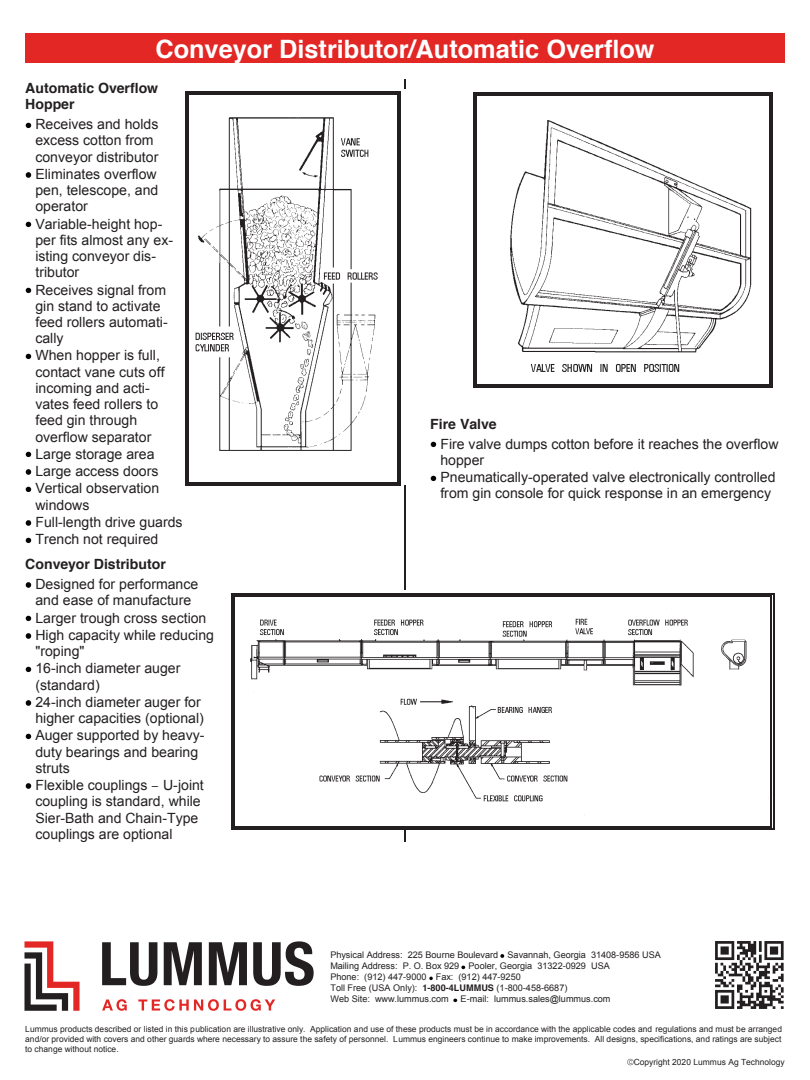
<style>
.page{position:relative;width:810px;height:1080px;background:#fff}
.page>*{position:absolute;margin:0;border:0;box-sizing:border-box;transform-origin:0 0}
.t1{font:700 25.31px "Helvetica";color:#fff}
.t2{font:14.06px/16.6px "Arial";color:#231f20}
.t3{font:700 14.06px/16.4px "Helvetica";color:#231f20}
.t4{font:9.12px/11.1px "Arial";color:#231f20}
.t5{font:8.44px/9.7px "Arial";color:#231f20;text-align:justify}
.s1{font-style:inherit}
.s2{font-family:"Helvetica";font-weight:700}
</style>
<div class="page">
<div style="left:25px;top:34px;width:760px;height:29px;background:#e22725"></div>
<svg style="left:501px;top:954px;width:4px;height:4px"></svg>
<svg style="left:462px;top:965px;width:4px;height:5px"></svg>
<svg style="left:429px;top:976px;width:4px;height:5px"></svg>
<svg style="left:454px;top:998px;width:4px;height:5px"></svg>
<svg style="left:627px;top:1058px;width:7px;height:8px"></svg>
<img style="left:25px;top:122px;width:7px;height:7px">
<img style="left:25px;top:172px;width:7px;height:6px">
<img style="left:25px;top:221px;width:7px;height:7px">
<img style="left:25px;top:287px;width:7px;height:7px">
<img style="left:25px;top:353px;width:7px;height:7px">
<img style="left:25px;top:451px;width:7px;height:42px">
<img style="left:25px;top:520px;width:7px;height:24px">
<img style="left:25px;top:582px;width:7px;height:6px">
<img style="left:25px;top:615px;width:7px;height:24px">
<img style="left:25px;top:666px;width:7px;height:7px">
<img style="left:25px;top:700px;width:7px;height:6px">
<img style="left:25px;top:733px;width:7px;height:7px">
<img style="left:25px;top:783px;width:7px;height:6px">
<img style="left:430px;top:441px;width:7px;height:7px">
<img style="left:430px;top:475px;width:7px;height:7px">
<hr style="left:405px;top:486px;width:1px;height:104px;background:#231f20">
<svg style="left:405px;top:829px;width:1px;height:13px"></svg>
<img style="left:476px;top:96px;width:294px;height:289px">
<hr style="left:476px;top:93px;width:294px;height:1px;background:#231f20">
<hr style="left:476px;top:95px;width:294px;height:1px;background:#231f20">
<hr style="left:473px;top:96px;width:1px;height:289px;background:#231f20">
<hr style="left:475px;top:96px;width:1px;height:289px;background:#231f20">
<hr style="left:772px;top:96px;width:1px;height:289px;background:#231f20">
<hr style="left:770px;top:96px;width:1px;height:289px;background:#231f20">
<hr style="left:476px;top:387px;width:294px;height:1px;background:#231f20">
<hr style="left:476px;top:385px;width:294px;height:1px;background:#231f20">
<img style="left:189px;top:94px;width:208px;height:389px">
<hr style="left:189px;top:91px;width:208px;height:1px;background:#231f20">
<hr style="left:189px;top:93px;width:208px;height:1px;background:#231f20">
<svg style="left:397px;top:79px;width:9px;height:15px"></svg>
<hr style="left:186px;top:94px;width:1px;height:389px;background:#231f20">
<hr style="left:188px;top:94px;width:1px;height:389px;background:#231f20">
<hr style="left:399px;top:94px;width:1px;height:389px;background:#231f20">
<hr style="left:397px;top:94px;width:1px;height:389px;background:#231f20">
<hr style="left:189px;top:485px;width:208px;height:1px;background:#231f20">
<hr style="left:189px;top:483px;width:208px;height:1px;background:#231f20">
<img style="left:235px;top:596px;width:536px;height:230px">
<svg style="left:231px;top:593px;width:4px;height:3px"></svg>
<hr style="left:235px;top:593px;width:536px;height:1px;background:#231f20">
<hr style="left:235px;top:595px;width:536px;height:1px;background:#231f20">
<hr style="left:231px;top:596px;width:1px;height:230px;background:#231f20">
<hr style="left:233px;top:596px;width:2px;height:230px;background:#231f20">
<hr style="left:773px;top:596px;width:1px;height:230px;background:#231f20">
<hr style="left:771px;top:596px;width:1px;height:230px;background:#231f20">
<svg style="left:231px;top:826px;width:4px;height:3px"></svg>
<hr style="left:235px;top:828px;width:536px;height:1px;background:#231f20">
<hr style="left:235px;top:826px;width:536px;height:1px;background:#231f20">
<img style="left:715px;top:941px;width:68px;height:68px">
<svg style="left:24px;top:941px;width:56px;height:70px"></svg>
<svg style="left:102px;top:942px;width:55px;height:44px"></svg>
<svg style="left:164px;top:942px;width:38px;height:43px"></svg>
<svg style="left:209px;top:942px;width:38px;height:43px"></svg>
<svg style="left:253px;top:941px;width:61px;height:45px"></svg>
<svg style="left:102px;top:999px;width:25px;height:12px"></svg>
<svg style="left:138px;top:999px;width:137px;height:12px"></svg>
<h1 class="t1" style="left:155px;top:28px;width:501px">Conveyor Distributor/Automatic Overflow</h1>
<p class="t3" style="left:25px;top:80px;width:134px">Automatic Overflow<br>Hopper</p>
<p class="t2" style="left:35px;top:116px;width:149px">Receives and holds excess cotton from conveyor distributor<br>Eliminates overflow pen, telescope, and operator<br>Variable-height hop&shy;per fits almost any ex&shy;isting conveyor dis&shy;tributor<br>Receives signal from gin stand to activate feed rollers automati&shy;cally<br>When hopper is full, contact vane cuts off incoming and acti&shy;vates feed rollers to feed gin through overflow separator<br>Large storage area<br>Large access doors<br>Vertical observation windows<br>Full-length drive guards<br>Trench not required</p>
<p class="t3" style="left:25px;top:556px;width:142px">Conveyor Distributor</p>
<p class="t2" style="left:35px;top:576px;width:180px">Designed for performance and ease of manufacture<br>Larger trough cross section<br>High capacity while reducing "roping"<br>16-inch diameter auger (standard)<br>24-inch diameter auger for higher capacities (optional)<br>Auger supported by heavy&shy;duty bearings and bearing struts<br>Flexible couplings <span class="s1">–</span> U-joint coupling is standard, while<br>Sier-Bath and Chain-Type couplings are optional</p>
<p class="t3" style="left:430px;top:416px;width:68px">Fire Valve</p>
<p class="t2" style="left:440px;top:435px;width:340px">Fire valve dumps cotton before it reaches the overflow hopper<br>Pneumatically-operated valve electronically controlled from gin console for quick response in an emergency</p>
<p class="t4" style="left:330px;top:949px;width:332px">Physical Address: 225 Bourne Boulevard Savannah, Georgia 31408-9586 USA Mailing Address: P. O. Box 929 Pooler, Georgia 31322-0929 USA<br>Phone: (912) 447-9000 Fax: (912) 447-9250<br>Toll Free (USA Only): <span class="s2">1-800-4LUMMUS</span> (1-800-458-6687)<br>Web Site: www.lummus.com</p>
<p class="t4" style="left:461px;top:994px;width:151px">E-mail: lummus.sales@lummus.com</p>
<p class="t5" style="left:25px;top:1024px;width:758px">Lummus products described or listed in this publication are illustrative only. Application and use of these products must be in accordance with the applicable codes and regulations and must be arranged and/or provided with covers and other guards where necessary to assure the safety of personnel. Lummus engineers continue to make improvements. All designs, specifications, and ratings are subject to change without notice.</p>
<p class="t5" style="left:634px;top:1057px;width:152px">Copyright 2020 Lummus Ag Technology</p>
</div>
